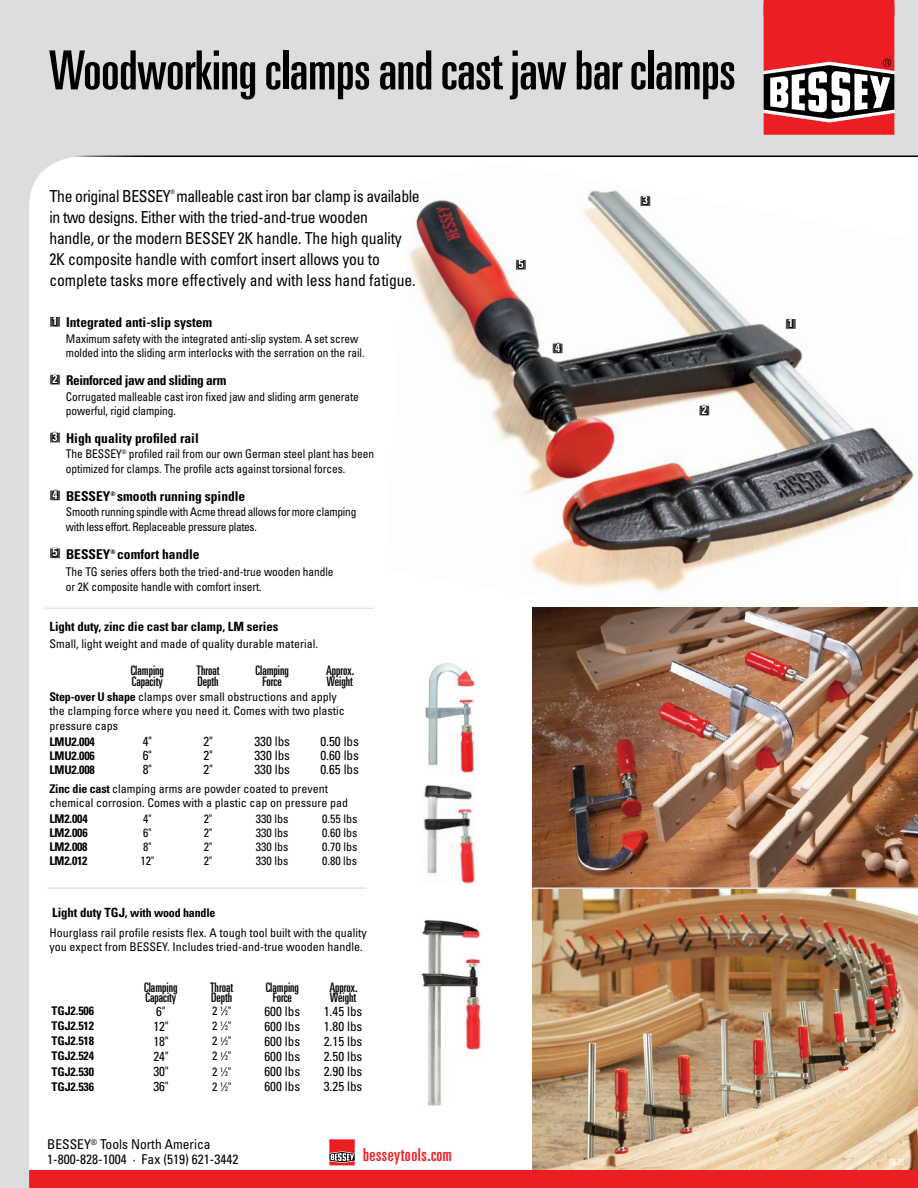
<style>
.page{position:relative;width:918px;height:1188px;background:#fff}
.page>*{position:absolute;margin:0;border:0;box-sizing:border-box;transform-origin:0 0}
.t1{font:ultra-condensed 54px "Univers LT";letter-spacing:-.01em;color:#000}
.t2{font:ultra-condensed 18px "Univers LT";letter-spacing:.03em;color:#ed1d24}
.t3{font:condensed 16.5px/21px "Univers LT";letter-spacing:-.015em;color:#000;scale:.95 1}
.t4{font:condensed 16.5px "Univers LT";letter-spacing:-.015em;color:#000}
.t5{font:700 condensed 13.5px "Univers LT";color:#000}
.t6{font:condensed 13.5px/15px "Univers LT";color:#000}
.t7{font:700 condensed 13.5px "Univers LT";letter-spacing:-.025em;color:#000}
.t8{font:condensed 13.2px "Univers LT";color:#000}
.t9{font:ultra-condensed 13.2px/10.2px "Univers LT";color:#000}
.t10{font:700 condensed 12.75px "Univers LT";letter-spacing:-.005em;color:#000}
.t11{font:condensed 12px/14.2px "Univers LT";letter-spacing:-.005em;color:#000}
.t12{font:condensed 12px/14.2px "Univers LT";letter-spacing:-.005em;color:#000;scale:.95 1}
.t13{font:700 condensed 12px "Univers LT";letter-spacing:-.015em;color:#000}
.t14{font:700 condensed 11.55px "Univers";color:#fff}
.t15{font:condensed 9px "Univers LT";color:#fff;scale:.9 1}
.t16{font:condensed 6.15px "Univers LT";color:#000;scale:.9 1}
.s1{font-weight:700}
.s2{font-weight:700;font-size:12.75px}
.s3{font-size:6.6px}
</style>
<div class="page">
<img style="left:0;top:0;width:918px;height:1188px">
<hr style="left:72px;top:156px;width:846px;height:1px;background:#fff">
<hr style="left:329px;top:1139px;width:26px;height:3px;background:#ed1d24">
<svg style="left:329px;top:1140px;width:26px;height:25px"></svg>
<hr style="left:43px;top:608px;width:331px;height:1px;background:#e6e7e8">
<div style="left:764px;top:0;width:130px;height:15px;background:#ed1d24"></div>
<svg style="left:764px;top:15px;width:130px;height:120px"></svg>
<img style="left:425px;top:663px;width:52px;height:109px">
<img style="left:422px;top:784px;width:55px;height:101px">
<img style="left:419px;top:920px;width:66px;height:186px">
<hr style="left:48px;top:887px;width:318px;height:2px;background:#e6e7e8">
<div style="left:50px;top:316px;width:10px;height:11px;background:#4d4d4f"></div>
<svg style="left:51px;top:315px;width:7px;height:10px"></svg>
<div style="left:49px;top:316px;width:12px;height:11px;border:1px solid #fff"></div>
<svg style="left:50px;top:373px;width:9px;height:10px"></svg>
<div style="left:49px;top:374px;width:12px;height:11px;border:1px solid #fff"></div>
<svg style="left:50px;top:431px;width:9px;height:10px"></svg>
<div style="left:49px;top:432px;width:12px;height:11px;border:1px solid #fff"></div>
<svg style="left:51px;top:482px;width:8px;height:17px"></svg>
<div style="left:49px;top:490px;width:12px;height:11px;border:1px solid #fff"></div>
<svg style="left:51px;top:547px;width:8px;height:10px"></svg>
<div style="left:49px;top:548px;width:12px;height:11px;border:1px solid #fff"></div>
<h1 class="t1" style="left:49px;top:40px;width:689px">Woodworking clamps and cast jaw bar clamps</h1>
<p class="t16" style="left:170px;top:188px;width:6px">®</p>
<h3 class="t3" style="left:49px;top:207px;width:387px">in two designs. Either with the tried-and-true wooden handle, or the modern BESSEY 2K handle. The high quality 2K composite handle with comfort insert allows you to complete tasks more effectively and with less hand fatigue.</h3>
<p class="t5" style="left:52px;top:314px;width:161px"><sup>1</sup> Integrated anti-slip system</p>
<p class="t12" style="left:66px;top:331px;width:316px">Maximum safety with the integrated anti-slip system. A set screw molded into the sliding arm interlocks with the serration on the rail.</p>
<p class="t7" style="left:52px;top:372px;width:175px"><sup>2</sup> Reinforced jaw and sliding arm</p>
<p class="t12" style="left:66px;top:389px;width:310px">Corrugated malleable cast iron fixed jaw and sliding arm generate powerful, rigid clamping.</p>
<p class="t5" style="left:52px;top:430px;width:148px"><sup>3</sup> High quality profiled rail</p>
<p class="t12" style="left:66px;top:447px;width:326px">The BESSEY<sup>®</sup> profiled rail from our own German steel plant has been optimized for clamps. The profile acts against torsional forces.</p>
<p class="t5" style="left:52px;top:488px;width:194px"><sup>4</sup> BESSEY<sup>®</sup> smooth running spindle</p>
<p class="t12" style="left:66px;top:505px;width:307px">Smooth running spindle with Acme thread allows for more clamping with less effort. Replaceable pressure plates.</p>
<p class="t5" style="left:52px;top:546px;width:149px"><sup>5</sup> BESSEY<sup>®</sup> comfort handle</p>
<p class="t12" style="left:66px;top:565px;width:283px">The TG series offers both the tried-and-true wooden handle or 2K composite handle with comfort insert.</p>
<h3 class="t4" style="left:49px;top:186px;width:372px">The original BESSEY malleable cast iron bar clamp is available</h3>
<p class="t10" style="left:49px;top:618px;width:230px">Light duty, zinc die cast bar clamp, LM series</p>
<p class="t11" style="left:49px;top:637px;width:270px">Small, light weight and made of quality durable material.</p>
<p class="t9" style="left:131px;top:664px;width:35px;line-height:12px">Clamping<br>Capacity</p>
<p class="t9" style="left:197px;top:664px;width:25px;line-height:12px">Throat<br>Depth</p>
<p class="t9" style="left:256px;top:664px;width:35px;line-height:12px;text-align:center">Clamping<br>Force</p>
<p class="t9" style="left:326px;top:664px;width:30px;line-height:12px">Approx.<br>Weight</p>
<p class="t11" style="left:49px;top:689px;width:297px"><span class="s1">Step-over U shape</span> clamps over small obstructions and apply the clamping force where you need it. Comes with two plastic pressure caps</p>
<p class="t13" style="left:49px;top:734px;width:47px">LMU2.004</p>
<p class="t8" style="left:143px;top:733px;width:11px">4"</p>
<p class="t8" style="left:204px;top:733px;width:11px">2"</p>
<p class="t8" style="left:254px;top:733px;width:37px">330 lbs</p>
<p class="t8" style="left:320px;top:733px;width:40px">0.50 lbs</p>
<p class="t13" style="left:49px;top:748px;width:47px">LMU2.006</p>
<p class="t8" style="left:143px;top:747px;width:11px">6"</p>
<p class="t8" style="left:204px;top:747px;width:11px">2"</p>
<p class="t8" style="left:254px;top:747px;width:37px">330 lbs</p>
<p class="t8" style="left:320px;top:747px;width:40px">0.60 lbs</p>
<p class="t13" style="left:49px;top:762px;width:47px">LMU2.008</p>
<p class="t8" style="left:143px;top:761px;width:11px">8"</p>
<p class="t8" style="left:204px;top:761px;width:11px">2"</p>
<p class="t8" style="left:254px;top:761px;width:37px">330 lbs</p>
<p class="t8" style="left:320px;top:761px;width:40px">0.65 lbs</p>
<p class="t11" style="left:49px;top:781px;width:300px"><span class="s1">Zinc die cast</span> clamping arms are powder coated to prevent chemical corrosion. Comes with a plastic cap on pressure pad</p>
<p class="t13" style="left:49px;top:812px;width:40px">LM2.004</p>
<p class="t11" style="left:143px;top:812px;width:10px">4"</p>
<p class="t11" style="left:204px;top:812px;width:10px">2"</p>
<p class="t11" style="left:256px;top:812px;width:34px">330 lbs</p>
<p class="t11" style="left:322px;top:812px;width:37px">0.55 lbs</p>
<p class="t13" style="left:49px;top:826px;width:40px">LM2.006</p>
<p class="t11" style="left:143px;top:826px;width:10px">6"</p>
<p class="t11" style="left:204px;top:826px;width:10px">2"</p>
<p class="t11" style="left:256px;top:826px;width:34px">330 lbs</p>
<p class="t11" style="left:322px;top:826px;width:37px">0.60 lbs</p>
<p class="t13" style="left:49px;top:840px;width:40px">LM2.008</p>
<p class="t11" style="left:143px;top:840px;width:10px">8"</p>
<p class="t11" style="left:204px;top:840px;width:10px">2"</p>
<p class="t11" style="left:256px;top:840px;width:34px">330 lbs</p>
<p class="t11" style="left:322px;top:840px;width:37px">0.70 lbs</p>
<p class="t13" style="left:49px;top:854px;width:40px">LM2.012</p>
<p class="t11" style="left:140px;top:854px;width:15px">12"</p>
<p class="t11" style="left:204px;top:854px;width:10px">2"</p>
<p class="t11" style="left:256px;top:854px;width:34px">330 lbs</p>
<p class="t11" style="left:322px;top:854px;width:37px">0.80 lbs</p>
<p class="t11" style="left:49px;top:903px;width:319px;line-height:19.6px"><span class="s2">Light duty TGJ,</span> <span class="s1">with wood handle<br></span>Hourglass rail profile resists flex. A tough tool built with the quality</p>
<p class="t11" style="left:49px;top:940px;width:315px">you expect from BESSEY. Includes tried-and-true wooden handle.</p>
<p class="t9" style="left:144px;top:982px;width:35px">Clamping<br>Capacity</p>
<p class="t9" style="left:210px;top:982px;width:25px">Throat<br>Depth</p>
<p class="t9" style="left:266px;top:982px;width:35px;text-align:center">Clamping<br>Force</p>
<p class="t9" style="left:329px;top:982px;width:30px">Approx.<br>Weight</p>
<p class="t13" style="left:52px;top:1003px;width:44px">TGJ2.506</p>
<p class="t8" style="left:156px;top:1003px;width:11px">6"</p>
<p class="t11" style="left:212px;top:1004px;width:20px">2 <sup>1</sup>⁄<span class="s3">2</span>"</p>
<p class="t8" style="left:264px;top:1003px;width:37px">600 lbs</p>
<p class="t8" style="left:324px;top:1003px;width:40px">1.45 lbs</p>
<p class="t13" style="left:52px;top:1019px;width:44px">TGJ2.512</p>
<p class="t8" style="left:153px;top:1018px;width:16px">12"</p>
<p class="t11" style="left:212px;top:1019px;width:20px">2 <sup>1</sup>⁄<span class="s3">2</span>"</p>
<p class="t8" style="left:264px;top:1018px;width:37px">600 lbs</p>
<p class="t8" style="left:324px;top:1018px;width:40px">1.80 lbs</p>
<p class="t13" style="left:52px;top:1034px;width:44px">TGJ2.518</p>
<p class="t8" style="left:153px;top:1033px;width:16px">18"</p>
<p class="t11" style="left:212px;top:1034px;width:20px">2 <sup>1</sup>⁄<span class="s3">2</span>"</p>
<p class="t8" style="left:264px;top:1033px;width:37px">600 lbs</p>
<p class="t8" style="left:324px;top:1033px;width:40px">2.15 lbs</p>
<p class="t13" style="left:52px;top:1049px;width:44px">TGJ2.524</p>
<p class="t8" style="left:153px;top:1048px;width:16px">24"</p>
<p class="t11" style="left:212px;top:1049px;width:20px">2 <sup>1</sup>⁄<span class="s3">2</span>"</p>
<p class="t8" style="left:264px;top:1048px;width:37px">600 lbs</p>
<p class="t8" style="left:324px;top:1048px;width:40px">2.50 lbs</p>
<p class="t13" style="left:52px;top:1064px;width:44px">TGJ2.530</p>
<p class="t8" style="left:153px;top:1063px;width:16px">30"</p>
<p class="t11" style="left:212px;top:1064px;width:20px">2 <sup>1</sup>⁄<span class="s3">2</span>"</p>
<p class="t8" style="left:264px;top:1063px;width:37px">600 lbs</p>
<p class="t8" style="left:324px;top:1063px;width:40px">2.90 lbs</p>
<p class="t13" style="left:52px;top:1079px;width:44px">TGJ2.536</p>
<p class="t8" style="left:153px;top:1078px;width:16px">36"</p>
<p class="t11" style="left:212px;top:1079px;width:20px">2 <sup>1</sup>⁄<span class="s3">2</span>"</p>
<p class="t8" style="left:264px;top:1078px;width:37px">600 lbs</p>
<p class="t8" style="left:324px;top:1078px;width:40px">3.25 lbs</p>
<p class="t14" style="left:518px;top:257px;width:7px">5</p>
<p class="t14" style="left:555px;top:340px;width:7px">4</p>
<p class="t14" style="left:643px;top:193px;width:7px">3</p>
<p class="t14" style="left:702px;top:403px;width:7px">2</p>
<p class="t14" style="left:788px;top:316px;width:7px">1</p>
<p class="t6" style="left:47px;top:1137px;width:193px">BESSEY<sup>®</sup> Tools North America<br>1-800-828-1004 · Fax (519) 621-3442</p>
<h2 class="t2" style="left:363px;top:1145px;width:90px">besseytools.com</h2>
<p class="t15" style="left:889px;top:1157px;width:19px">08.21</p>
</div>
